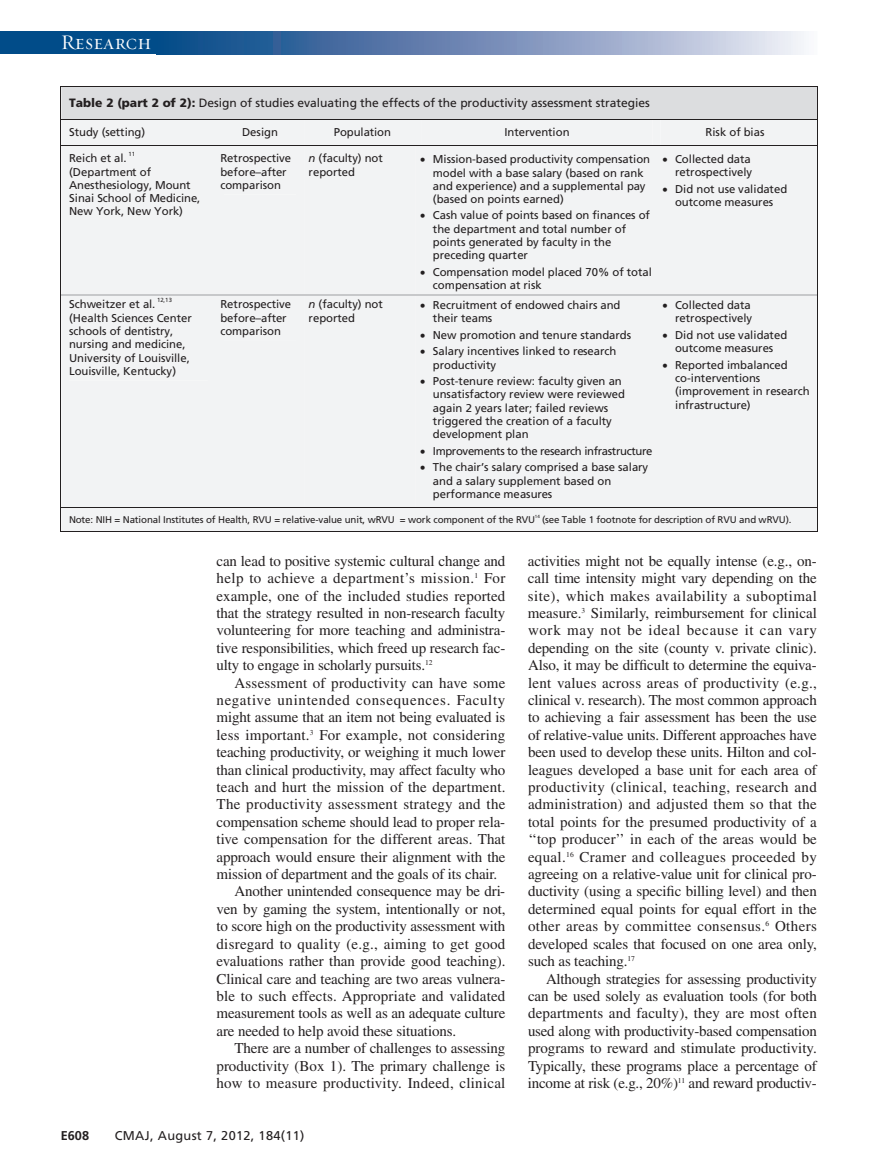
<style>
.page{position:relative;width:878px;height:1175px;background:#fff}
.page>*{position:absolute;margin:0;border:0;box-sizing:border-box;transform-origin:0 0}
.t1{font:21px "Requiem Display HTF Small Caps";letter-spacing:.005em;color:#fff}
.t2{font:15px/17.4px "Times LT Std";letter-spacing:-.01em;color:#231f20;text-align:justify}
.t3{font:15px "Times LT Std";letter-spacing:.015em;color:#231f20}
.t4{font:15px "Times LT Std";letter-spacing:.01em;color:#231f20}
.t5{font:15px "Times LT Std";letter-spacing:.02em;color:#231f20}
.t6{font:15px "Times LT Std";letter-spacing:.045em;color:#231f20}
.t7{font:12.75px "Frutiger LT Std";letter-spacing:.025em;color:#231f20}
.t8{font:700 12.75px "Frutiger LT Std";color:#231f20}
.t9{font:12px "Frutiger";color:#231f20}
.t10{font:11.4px/13.4px "Frutiger";letter-spacing:-.005em;color:#231f20}
.t11{font:11.4px "Frutiger";letter-spacing:-.03em;color:#231f20}
.t12{font:9.75px "Frutiger";letter-spacing:-.02em;color:#231f20}
.t13{font:6px "Frutiger";color:#231f20}
.t14{font:4.5px "Frutiger";color:#231f20}
.s1{font-weight:900}
.s2{font-style:italic}
</style>
<div class="page">
<div style="left:0;top:32px;width:164px;height:22px;background:#014c89"></div>
<svg style="left:164px;top:32px;width:640px;height:22px;background:#7692ba"></svg>
<svg style="left:61px;top:86px;width:757px;height:446px"></svg>
<h1 class="t1" style="left:61px;top:30px;width:92px">Research</h1>
<p class="t9" style="left:69px;top:98px;width:582px"><span class="s1">Table 2 (part 2 of 2):</span> Design of studies evaluating the effects of the productivity assessment strategies</p>
<p class="t10" style="left:69px;top:126px;width:78px">Study (setting)</p>
<p class="t10" style="left:242px;top:126px;width:37px">Design</p>
<p class="t10" style="left:334px;top:126px;width:59px">Population</p>
<p class="t10" style="left:504px;top:126px;width:67px">Intervention</p>
<p class="t10" style="left:705px;top:126px;width:60px">Risk of bias</p>
<p class="t10" style="left:69px;top:152px;width:59px">Reich et al.</p>
<p class="t13" style="left:128px;top:152px;width:8px">11</p>
<p class="t10" style="left:69px;top:166px;width:133px">(Department of<br>Anesthesiology, Mount<br>Sinai School of Medicine,<br>New York, New York)</p>
<p class="t10" style="left:220px;top:152px;width:72px">Retrospective before–after comparison</p>
<p class="t10" style="left:308px;top:152px;width:76px"><span class="s2">n</span> (faculty) not reported</p>
<p class="t10" style="left:433px;top:153px;width:219px;text-indent:-13px">• Mission-based productivity compensation model with a base salary (based on rank and experience) and a supplemental pay (based on points earned)</p>
<p class="t10" style="left:433px;top:210px;width:218px;text-indent:-13px">• Cash value of points based on finances of the department and total number of points generated by faculty in the preceding quarter</p>
<p class="t10" style="left:433px;top:266px;width:220px;text-indent:-13px">• Compensation model placed 70% of total compensation at risk</p>
<p class="t10" style="left:662px;top:153px;width:91px;text-align:right">• Collected data retrospectively</p>
<p class="t10" style="left:662px;top:183px;width:126px;text-align:center">• Did not use validated outcome measures</p>
<p class="t10" style="left:69px;top:298px;width:88px">Schweitzer et al.</p>
<p class="t13" style="left:157px;top:298px;width:16px">12,13</p>
<p class="t10" style="left:69px;top:312px;width:124px">(Health Sciences Center schools of dentistry, nursing and medicine,<br>University of Louisville,<br>Louisville, Kentucky)</p>
<p class="t10" style="left:220px;top:298px;width:72px">Retrospective before–after comparison</p>
<p class="t10" style="left:308px;top:298px;width:76px"><span class="s2">n</span> (faculty) not reported</p>
<p class="t10" style="left:433px;top:299px;width:189px;text-indent:-13px">• Recruitment of endowed chairs and their teams</p>
<p class="t10" style="left:420px;top:329px;width:212px">• New promotion and tenure standards</p>
<p class="t10" style="left:433px;top:345px;width:185px;text-indent:-13px">• Salary incentives linked to research productivity</p>
<p class="t10" style="left:433px;top:375px;width:193px;text-indent:-13px">• Post-tenure review: faculty given an unsatisfactory review were reviewed again 2 years later; failed reviews triggered the creation of a faculty development plan</p>
<p class="t11" style="left:420px;top:446px;width:234px">• Improvements to the research infrastructure</p>
<p class="t10" style="left:433px;top:461px;width:217px;text-indent:-13px">• The chair’s salary comprised a base salary and a salary supplement based on performance measures</p>
<p class="t10" style="left:662px;top:299px;width:91px;text-align:right">• Collected data retrospectively</p>
<p class="t10" style="left:662px;top:329px;width:126px;text-align:center">• Did not use validated outcome measures</p>
<p class="t10" style="left:675px;top:359px;width:136px;text-indent:-13px">• Reported imbalanced co-interventions (improvement in research infrastructure)</p>
<p class="t12" style="left:69px;top:515px;width:467px">Note: NIH = National Institutes of Health, RVU = relative-value unit, wRVU = work component of the RVU</p>
<p class="t14" style="left:535px;top:515px;width:6px">14</p>
<p class="t12" style="left:542px;top:515px;width:251px">(see Table 1 footnote for description of RVU and wRVU).</p>
<p class="t2" style="left:216px;top:553px;width:290px">can lead to positive systemic cultural change and help to achieve a department’s mission.<sup>1</sup> For example, one of the included studies reported that the strategy resulted in non-research faculty volunteering for more teaching and administra&shy;tive responsibilities, which freed up research fac&shy;ulty to engage in scholarly pursuits.<sup>12</sup></p>
<p class="t3" style="left:234px;top:677px;width:272px">Assessment of productivity can have some</p>
<p class="t6" style="left:216px;top:694px;width:290px">negative unintended consequences. Faculty</p>
<p class="t2" style="left:216px;top:710px;width:290px">might assume that an item not being evaluated is</p>
<p class="t3" style="left:216px;top:729px;width:290px">less important.<sup>3</sup> For example, not considering</p>
<p class="t2" style="left:216px;top:745px;width:290px">teaching productivity, or weighing it much lower</p>
<p class="t2" style="left:216px;top:762px;width:290px">than clinical productivity, may affect faculty who</p>
<p class="t4" style="left:216px;top:781px;width:290px">teach and hurt the mission of the department.</p>
<p class="t5" style="left:216px;top:799px;width:290px">The productivity assessment strategy and the</p>
<p class="t2" style="left:216px;top:814px;width:290px">compensation scheme should lead to proper rela-</p>
<p class="t2" style="left:216px;top:832px;width:290px">tive compensation for the different areas. That</p>
<p class="t2" style="left:216px;top:849px;width:290px">approach would ensure their alignment with the</p>
<p class="t2" style="left:216px;top:867px;width:282px">mission of department and the goals of its chair.</p>
<p class="t2" style="left:234px;top:884px;width:272px">Another unintended consequence may be dri-</p>
<p class="t2" style="left:216px;top:901px;width:290px">ven by gaming the system, intentionally or not,</p>
<p class="t2" style="left:216px;top:919px;width:290px">to score high on the productivity assessment with</p>
<p class="t3" style="left:216px;top:938px;width:290px">disregard to quality (e.g., aiming to get good</p>
<p class="t2" style="left:216px;top:954px;width:290px">evaluations rather than provide good teaching).</p>
<p class="t2" style="left:216px;top:971px;width:290px">Clinical care and teaching are two areas vulnera-</p>
<p class="t4" style="left:216px;top:990px;width:290px">ble to such effects. Appropriate and validated</p>
<p class="t2" style="left:216px;top:1006px;width:290px">measurement tools as well as an adequate culture</p>
<p class="t2" style="left:216px;top:1023px;width:241px">are needed to help avoid these situations.</p>
<p class="t2" style="left:234px;top:1041px;width:272px">There are a number of challenges to assessing</p>
<p class="t2" style="left:216px;top:1058px;width:290px">productivity (Box 1). The primary challenge is</p>
<p class="t3" style="left:216px;top:1077px;width:290px">how to measure productivity. Indeed, clinical</p>
<p class="t8" style="left:61px;top:1130px;width:30px">E608</p>
<p class="t7" style="left:115px;top:1130px;width:191px">CMAJ, August 7, 2012, 184(11)</p>
<p class="t2" style="left:528px;top:553px;width:290px">activities might not be equally intense (e.g., on&shy;call time intensity might vary depending on the site), which makes availability a suboptimal measure.<sup>3</sup> Similarly, reimbursement for clinical work may not be ideal because it can vary depending on the site (county v. private clinic).<br>Also, it may be difficult to determine the equiva&shy;lent values across areas of productivity (e.g., clinical v. research). The most common approach to achieving a fair assessment has been the use of relative-value units. Different approaches have been used to develop these units. Hilton and col&shy;leagues developed a base unit for each area of productivity (clinical, teaching, research and administration) and adjusted them so that the total points for the presumed productivity of a ‘‘top producer’’ in each of the areas would be equal.<sup>16</sup> Cramer and colleagues proceeded by agreeing on a relative-value unit for clinical pro&shy;ductivity (using a specific billing level) and then determined equal points for equal effort in the other areas by committee consensus.<sup>6</sup> Others developed scales that focused on one area only, such as teaching.<sup>17</sup></p>
<p class="t2" style="left:528px;top:971px;width:290px;text-indent:18px">Although strategies for assessing productivity can be used solely as evaluation tools (for both departments and faculty), they are most often used along with productivity-based compensation programs to reward and stimulate productivity.<br>Typically, these programs place a percentage of income at risk (e.g., 20%)<sup>11</sup> and reward productiv-</p>
</div>
